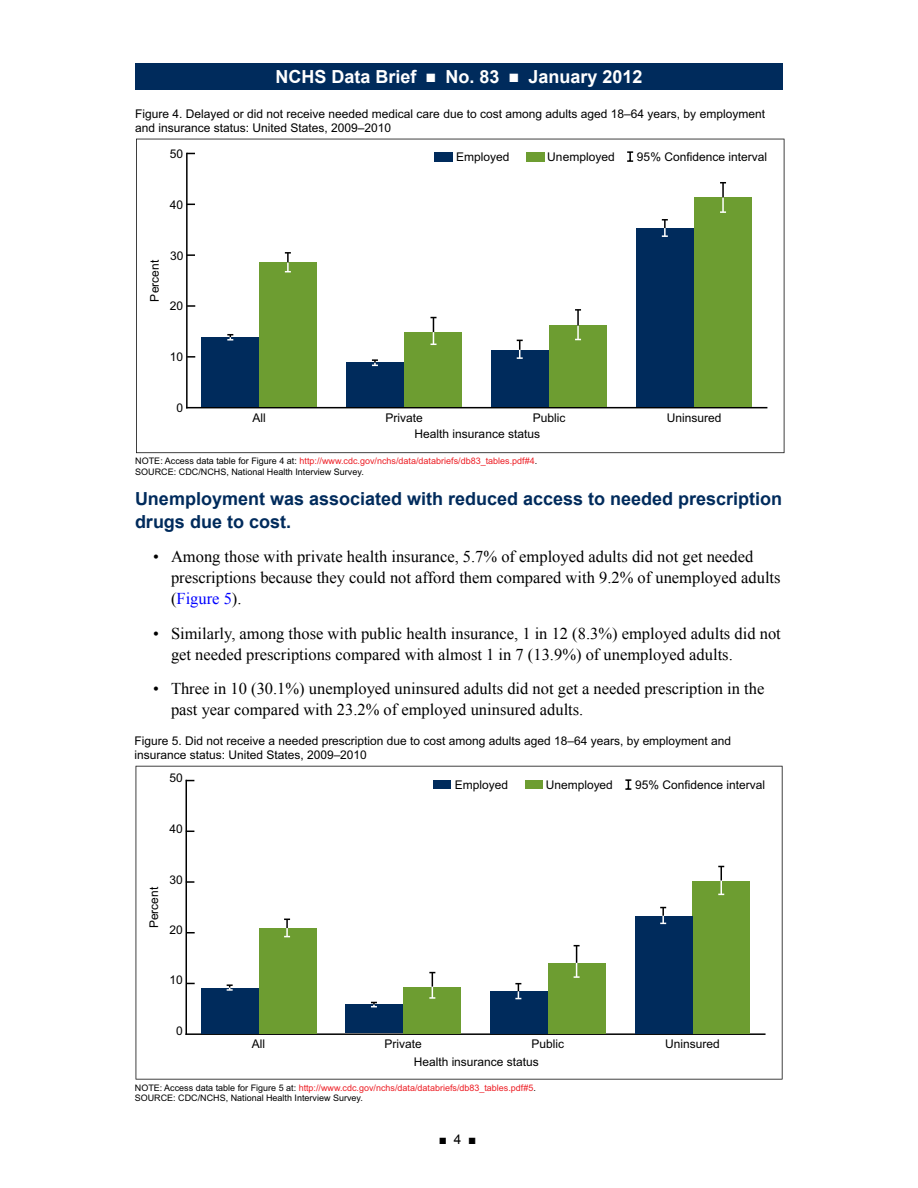
<style>
.page{position:relative;width:918px;height:1188px;background:#fff}
.page>*{position:absolute;margin:0;border:0;box-sizing:border-box;transform-origin:0 0}
.Heading_1{font:700 18px/22.5px "Arial";color:#002b5c}
.t1{font:700 18px "Arial";color:#fff}
.t2{font:16.5px/21px "Times New Roman";color:#000}
.t3{font:13.5px "Arial";color:#000}
.t4{font:12px/13.5px "Arial";color:#000}
.t5{font:9px/10.5px "Arial";color:#000}
.s1{color:#ed1d24}
.s2{color:#00f}
</style>
<div class="page">
<div style="left:135px;top:63px;width:648px;height:27px;background:#002b5c"></div>
<svg style="left:136px;top:139px;width:648px;height:314px"></svg>
<hr style="left:187px;top:407px;width:580px;height:1px;background:#000">
<hr style="left:186px;top:153px;width:2px;height:255px;background:#000">
<svg style="left:187px;top:356px;width:8px;height:2px"></svg>
<svg style="left:187px;top:305px;width:8px;height:2px"></svg>
<svg style="left:187px;top:254px;width:8px;height:2px"></svg>
<div style="left:259px;top:263px;width:58px;height:144px;background:#6d9d31"></div>
<div style="left:404px;top:332px;width:58px;height:75px;background:#6d9d31"></div>
<div style="left:549px;top:326px;width:58px;height:81px;background:#6d9d31"></div>
<div style="left:694px;top:197px;width:58px;height:210px;background:#6d9d31"></div>
<div style="left:201px;top:337px;width:58px;height:70px;background:#002b5c"></div>
<div style="left:346px;top:363px;width:58px;height:44px;background:#002b5c"></div>
<div style="left:491px;top:350px;width:58px;height:57px;background:#002b5c"></div>
<div style="left:636px;top:228px;width:58px;height:179px;background:#002b5c"></div>
<svg style="left:227px;top:334px;width:6px;height:7px"></svg>
<svg style="left:285px;top:252px;width:6px;height:20px"></svg>
<svg style="left:431px;top:317px;width:6px;height:28px"></svg>
<svg style="left:517px;top:340px;width:6px;height:19px"></svg>
<svg style="left:575px;top:309px;width:6px;height:31px"></svg>
<svg style="left:662px;top:219px;width:6px;height:18px"></svg>
<svg style="left:720px;top:182px;width:6px;height:31px"></svg>
<svg style="left:372px;top:359px;width:6px;height:7px"></svg>
<div style="left:526px;top:152px;width:18px;height:9px;background:#6d9d31"></div>
<div style="left:434px;top:152px;width:18px;height:9px;background:#002b5c"></div>
<svg style="left:627px;top:151px;width:6px;height:11px"></svg>
<svg style="left:136px;top:766px;width:647px;height:314px"></svg>
<hr style="left:186px;top:1033px;width:579px;height:2px;background:#000">
<hr style="left:186px;top:781px;width:1px;height:253px;background:#000">
<svg style="left:187px;top:881px;width:7px;height:2px"></svg>
<div style="left:259px;top:928px;width:57px;height:105px;background:#6d9d31"></div>
<div style="left:403px;top:987px;width:58px;height:46px;background:#6d9d31"></div>
<div style="left:548px;top:963px;width:58px;height:70px;background:#6d9d31"></div>
<div style="left:692px;top:881px;width:58px;height:152px;background:#6d9d31"></div>
<div style="left:201px;top:988px;width:58px;height:45px;background:#002b5c"></div>
<div style="left:345px;top:1005px;width:58px;height:28px;background:#002b5c"></div>
<div style="left:490px;top:991px;width:58px;height:42px;background:#002b5c"></div>
<div style="left:635px;top:916px;width:57px;height:117px;background:#002b5c"></div>
<svg style="left:227px;top:984px;width:6px;height:7px"></svg>
<svg style="left:284px;top:919px;width:6px;height:18px"></svg>
<svg style="left:429px;top:972px;width:6px;height:27px"></svg>
<svg style="left:515px;top:983px;width:6px;height:16px"></svg>
<svg style="left:574px;top:945px;width:6px;height:33px"></svg>
<svg style="left:660px;top:907px;width:6px;height:17px"></svg>
<svg style="left:718px;top:866px;width:6px;height:29px"></svg>
<svg style="left:371px;top:1002px;width:6px;height:5px"></svg>
<div style="left:525px;top:780px;width:18px;height:9px;background:#6d9d31"></div>
<div style="left:433px;top:780px;width:18px;height:9px;background:#002b5c"></div>
<svg style="left:625px;top:779px;width:6px;height:11px"></svg>
<h1 class="t1" style="left:276px;top:65px;width:368px">NCHS Data Brief ■ No. 83 ■ January 2012</h1>
<p class="t4" style="left:135px;top:107px;width:632px">Figure 4. Delayed or did not receive needed medical care due to cost among adults aged 18–64 years, by employment and insurance status: United States, 2009–2010</p>
<p class="t4" style="left:170px;top:148px;width:15px">50</p>
<p class="t4" style="left:170px;top:198px;width:15px">40</p>
<p class="t4" style="left:148px;top:302px;width:43px;rotate:-90deg">Percent</p>
<p class="t4" style="left:170px;top:249px;width:15px">30</p>
<p class="t4" style="left:170px;top:299px;width:15px">20</p>
<p class="t4" style="left:170px;top:350px;width:15px">10</p>
<p class="t4" style="left:177px;top:401px;width:8px">0</p>
<p class="t4" style="left:456px;top:150px;width:55px">Employed</p>
<p class="t4" style="left:547px;top:150px;width:69px">Unemployed</p>
<p class="t4" style="left:637px;top:150px;width:132px">95% Confidence interval</p>
<p class="t4" style="left:253px;top:411px;width:15px">All</p>
<p class="t4" style="left:386px;top:411px;width:39px">Private</p>
<p class="t4" style="left:533px;top:411px;width:34px">Public</p>
<p class="t4" style="left:667px;top:411px;width:56px">Uninsured</p>
<p class="t4" style="left:415px;top:428px;width:127px">Health insurance status</p>
<p class="t5" style="left:135px;top:456px;width:404px">NOTE: Access data table for Figure 4 at: <span class="s1">http://www.cdc.gov/nchs/data/databriefs/db83_tables.pdf#4</span>.<br>SOURCE: CDC/NCHS, National Health Interview Survey.</p>
<p class="Heading_1" style="left:135px;top:488px;width:649px">Unemployment was associated with reduced access to needed prescription drugs due to cost.</p>
<p class="t2" style="left:171px;top:546px;width:611px;text-indent:-18px">• Among those with private health insurance, 5.7% of employed adults did not get needed prescriptions because they could not afford them compared with 9.2% of unemployed adults (<span class="s2">Figure 5</span>).</p>
<p class="t2" style="left:171px;top:622px;width:611px;text-indent:-18px">• Similarly, among those with public health insurance, 1 in 12 (8.3%) employed adults did not get needed prescriptions compared with almost 1 in 7 (13.9%) of unemployed adults.</p>
<p class="t2" style="left:171px;top:678px;width:595px;text-indent:-18px">• Three in 10 (30.1%) unemployed uninsured adults did not get a needed prescription in the past year compared with 23.2% of employed uninsured adults.</p>
<p class="t4" style="left:135px;top:735px;width:598px">Figure 5. Did not receive a needed prescription due to cost among adults aged 18–64 years, by employment and insurance status: United States, 2009–2010</p>
<p class="t4" style="left:169px;top:772px;width:15px">50</p>
<p class="t4" style="left:169px;top:822px;width:15px">40</p>
<p class="t4" style="left:147px;top:928px;width:43px;rotate:-90deg">Percent</p>
<p class="t4" style="left:169px;top:873px;width:15px">30</p>
<p class="t4" style="left:169px;top:923px;width:15px">20</p>
<p class="t4" style="left:169px;top:973px;width:15px">10</p>
<p class="t4" style="left:176px;top:1024px;width:8px">0</p>
<p class="t4" style="left:455px;top:778px;width:55px">Employed</p>
<p class="t4" style="left:546px;top:778px;width:69px">Unemployed</p>
<p class="t4" style="left:635px;top:778px;width:131px">95% Confidence interval</p>
<p class="t4" style="left:252px;top:1037px;width:15px">All</p>
<p class="t4" style="left:385px;top:1037px;width:39px">Private</p>
<p class="t4" style="left:532px;top:1037px;width:34px">Public</p>
<p class="t4" style="left:665px;top:1037px;width:56px">Uninsured</p>
<p class="t4" style="left:414px;top:1055px;width:127px">Health insurance status</p>
<p class="t5" style="left:135px;top:1083px;width:403px">NOTE: Access data table for Figure 5 at: <span class="s1">http://www.cdc.gov/nchs/data/databriefs/db83_tables.pdf#5</span>.<br>SOURCE: CDC/NCHS, National Health Interview Survey.</p>
<p class="t3" style="left:439px;top:1130px;width:39px">■ 4 ■</p>
</div>
